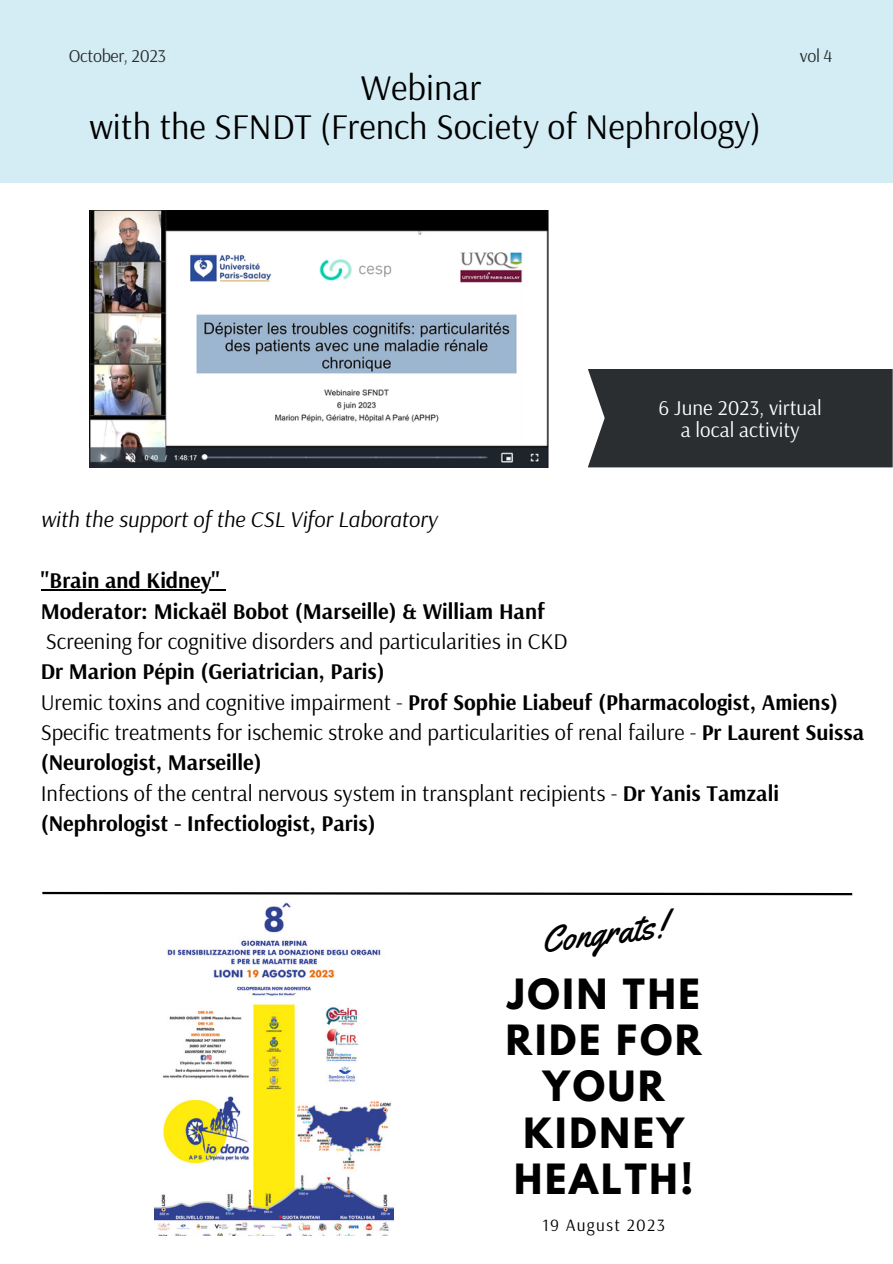
<style>
.page{position:relative;width:893px;height:1264px;background:#fff}
.page>*{position:absolute;margin:0;border:0;box-sizing:border-box;transform-origin:0 0}
.t1{font:700 36.9px/46.2px "League Spartan";letter-spacing:.075em;color:#000;text-align:center}
.t2{font:36.9px "Yellowtail";color:#000}
.t3{font:36px "Arsenal";color:#000}
.t4{font:22.35px/30.3px "Arsenal";color:#000}
.t5{font:700 22.35px "Arsenal";color:#000}
.t6{font:italic 22.35px "Arsenal";color:#000}
.t7{font:21px "Arsenal";color:#fff}
.t8{font:18px "Arsenal";letter-spacing:-.02em;color:#2a2e30}
.t9{font:17.25px "Arsenal";letter-spacing:.075em;color:#000}
.s1{font-weight:400}
.s2{font-weight:700}
</style>
<div class="page">
<div style="left:0;top:0;width:892px;height:182px;background:#d4edf4"></div>
<img style="left:89px;top:211px;width:459px;height:256px">
<hr style="left:41px;top:589px;width:179px;height:1px;background:#000">
<div style="left:588px;top:369px;width:304px;height:98px;background:#2a2e30"></div>
<img style="left:155px;top:902px;width:238px;height:333px">
<svg style="left:42px;top:891px;width:811px;height:5px"></svg>
<p class="t8" style="left:69px;top:44px;width:99px">October, 2023</p>
<p class="t8" style="left:799px;top:44px;width:34px">vol 4</p>
<p class="t3" style="left:360px;top:64px;width:122px">Webinar</p>
<p class="t3" style="left:89px;top:103px;width:673px">with the SFNDT (French Society of Nephrology)</p>
<p class="t6" style="left:41px;top:505px;width:398px">with the support of the CSL Vifor Laboratory</p>
<p class="t5" style="left:41px;top:566px;width:181px">"Brain and Kidney"</p>
<p class="t5" style="left:41px;top:596px;width:505px">Moderator: Mickaël Bobot (Marseille) &amp; William Hanf</p>
<p class="t7" style="left:658px;top:393px;width:165px">6 June 2023, virtual</p>
<p class="t7" style="left:680px;top:416px;width:120px">a local activity</p>
<p class="t4" style="left:46px;top:625px;width:523px">Screening for cognitive disorders and particularities in CKD</p>
<p class="t5" style="left:41px;top:657px;width:345px">Dr Marion Pépin (Geriatrician, Paris)</p>
<p class="t5" style="left:41px;top:687px;width:798px"><span class="s1">Uremic toxins and cognitive impairment -</span> Prof Sophie Liabeuf (Pharmacologist, Amiens)</p>
<p class="t4" style="left:41px;top:716px;width:825px">Specific treatments for ischemic stroke and particularities of renal failure - <span class="s2">Pr Laurent Suissa (Neurologist, Marseille)</span></p>
<p class="t4" style="left:41px;top:777px;width:739px">Infections of the central nervous system in transplant recipients - <span class="s2">Dr Yanis Tamzali (Nephrologist - Infectiologist, Paris)</span></p>
<p class="t2" style="left:538px;top:916px;width:127px;rotate:-7deg">Congrats!</p>
<p class="t1" style="left:506px;top:975px;width:197px">JOIN THE<br>RIDE FOR<br>YOUR<br>KIDNEY<br>HEALTH!</p>
<p class="t9" style="left:542px;top:1213px;width:124px">19 August 2023</p>
</div>
